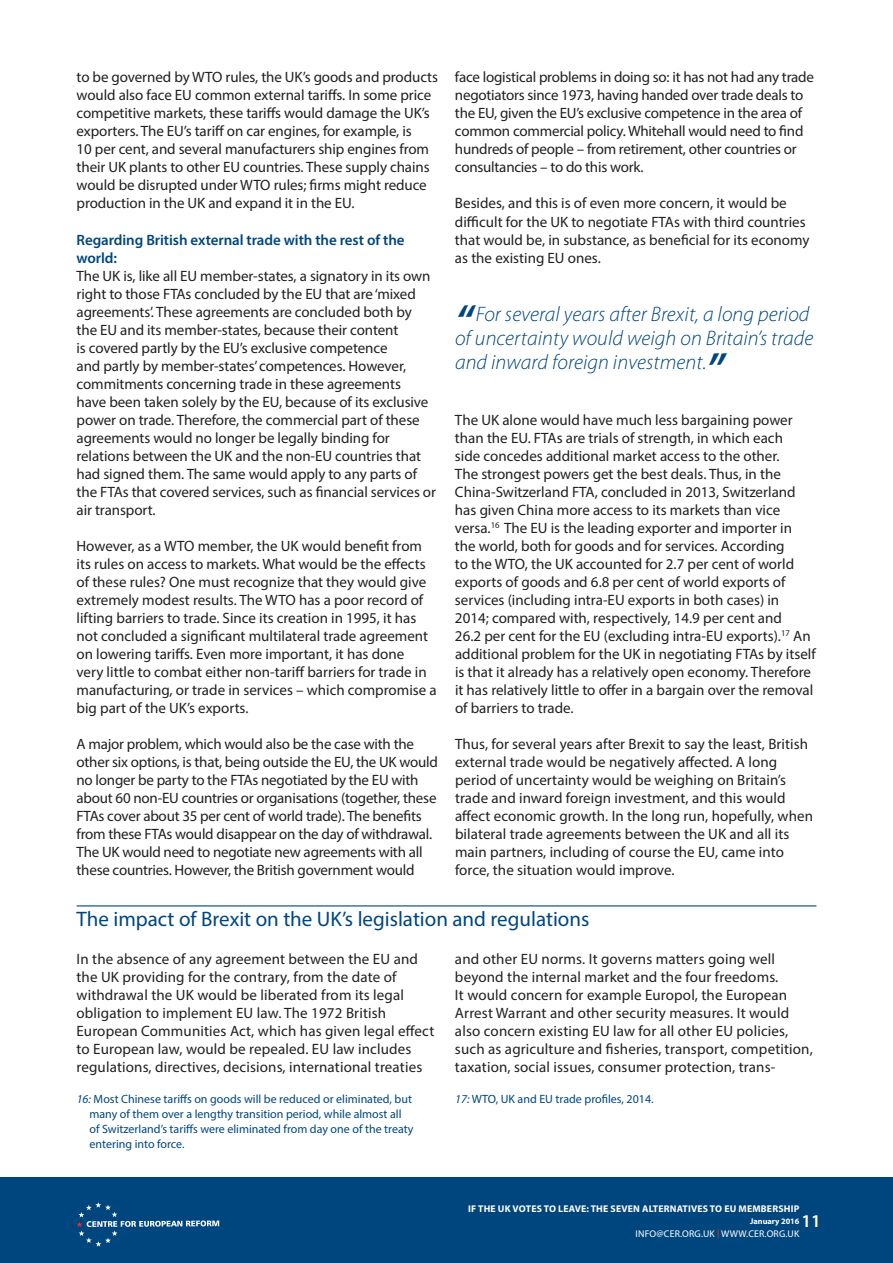
<style>
.page{position:relative;width:893px;height:1263px;background:#fff}
.page>*{position:absolute;margin:0;border:0;box-sizing:border-box;transform-origin:0 0}
.t1{font:italic 300 21px/24px "Myriad Pro";letter-spacing:.005em;color:#00467e}
.Section_Breaks{font:21px "Myriad Pro";color:#00467e}
.t2{font:600 18px "Myriad Pro";color:#fff}
.Body_Copy{font:15px/18px "Myriad Pro";color:#231f20}
.Footnotes{font:12px/15px "Myriad Pro";color:#00467e}
.t3{font:700 9.75px "Myriad Pro";letter-spacing:.02em;color:#fff}
.t4{font:9.75px "Myriad Pro";letter-spacing:.02em;color:#fff}
.t5{font:700 8.25px "Myriad Pro";color:#fff}
.s1{font-weight:600;color:#00467e}
.s2{font-weight:600;font-size:45px}
.s3{font-style:italic}
.s4{color:#ee2e22}
</style>
<div class="page">
<hr style="left:77px;top:905px;width:739px;height:1px;background:#00467e">
<div style="left:0;top:1178px;width:893px;height:85px;background:#00467e"></div>
<svg style="left:77px;top:1202px;width:142px;height:45px"></svg>
<p class="Body_Copy" style="left:455px;top:68px;width:361px">face logistical problems in doing so: it has not had any trade negotiators since 1973, having handed over trade deals to the EU, given the EU’s exclusive competence in the area of common commercial policy. Whitehall would need to find hundreds of people – from retirement, other countries or consultancies – to do this work.</p>
<p class="Body_Copy" style="left:455px;top:194px;width:356px">Besides, and this is of even more concern, it would be difficult for the UK to negotiate FTAs with third countries that would be, in substance, as beneficial for its economy as the existing EU ones.</p>
<p class="Body_Copy" style="left:77px;top:68px;width:363px">to be governed by WTO rules, the UK’s goods and products would also face EU common external tariffs. In some price competitive markets, these tariffs would damage the UK’s exporters. The EU’s tariff on car engines, for example, is<br>10 per cent, and several manufacturers ship engines from their UK plants to other EU countries. These supply chains would be disrupted under WTO rules; firms might reduce production in the UK and expand it in the EU.</p>
<p class="Body_Copy" style="left:77px;top:230px;width:361px"><span class="s1">Regarding British external trade with the rest of the world:<br></span>The UK is, like all EU member-states, a signatory in its own right to those FTAs concluded by the EU that are ‘mixed agreements’. These agreements are concluded both by the EU and its member-states, because their content<br>is covered partly by the EU’s exclusive competence<br>and partly by member-states’ competences. However, commitments concerning trade in these agreements<br>have been taken solely by the EU, because of its exclusive power on trade. Therefore, the commercial part of these agreements would no longer be legally binding for relations between the UK and the non-EU countries that had signed them. The same would apply to any parts of the FTAs that covered services, such as financial services or air transport.</p>
<p class="Body_Copy" style="left:77px;top:536px;width:362px">However, as a WTO member, the UK would benefit from its rules on access to markets. What would be the effects of these rules? One must recognize that they would give extremely modest results. The WTO has a poor record of lifting barriers to trade. Since its creation in 1995, it has not concluded a significant multilateral trade agreement on lowering tariffs. Even more important, it has done<br>very little to combat either non-tariff barriers for trade in manufacturing, or trade in services – which compromise a big part of the UK’s exports.</p>
<p class="Body_Copy" style="left:77px;top:734px;width:363px">A major problem, which would also be the case with the other six options, is that, being outside the EU, the UK would no longer be party to the FTAs negotiated by the EU with about 60 non-EU countries or organisations (together, these FTAs cover about 35 per cent of world trade). The benefits from these FTAs would disappear on the day of withdrawal.<br>The UK would need to negotiate new agreements with all these countries. However, the British government would</p>
<p class="t1" style="left:455px;top:302px;width:360px"><span class="s2">“</span> For several years after Brexit, a long period of uncertainty would weigh on Britain’s trade and inward foreign investment.<span class="s2">”</span></p>
<p class="Body_Copy" style="left:455px;top:410px;width:362px">The UK alone would have much less bargaining power than the EU. FTAs are trials of strength, in which each<br>side concedes additional market access to the other.<br>The strongest powers get the best deals. Thus, in the China-Switzerland FTA, concluded in 2013, Switzerland has given China more access to its markets than vice versa.<sup>16</sup> The EU is the leading exporter and importer in the world, both for goods and for services. According<br>to the WTO, the UK accounted for 2.7 per cent of world exports of goods and 6.8 per cent of world exports of services (including intra-EU exports in both cases) in 2014; compared with, respectively, 14.9 per cent and<br>26.2 per cent for the EU (excluding intra-EU exports).<sup>17</sup> An additional problem for the UK in negotiating FTAs by itself is that it already has a relatively open economy. Therefore it has relatively little to offer in a bargain over the removal of barriers to trade.</p>
<p class="Body_Copy" style="left:455px;top:734px;width:360px">Thus, for several years after Brexit to say the least, British external trade would be negatively affected. A long period of uncertainty would be weighing on Britain’s trade and inward foreign investment, and this would affect economic growth. In the long run, hopefully, when bilateral trade agreements between the UK and all its main partners, including of course the EU, came into force, the situation would improve.</p>
<p class="Section_Breaks" style="left:77px;top:906px;width:514px">The impact of Brexit on the UK’s legislation and regulations</p>
<p class="Body_Copy" style="left:77px;top:949px;width:359px">In the absence of any agreement between the EU and the UK providing for the contrary, from the date of withdrawal the UK would be liberated from its legal obligation to implement EU law. The 1972 British European Communities Act, which has given legal effect to European law, would be repealed. EU law includes regulations, directives, decisions, international treaties</p>
<p class="Body_Copy" style="left:455px;top:949px;width:359px">and other EU norms. It governs matters going well beyond the internal market and the four freedoms.<br>It would concern for example Europol, the European Arrest Warrant and other security measures. It would also concern existing EU law for all other EU policies, such as agriculture and fisheries, transport, competition, taxation, social issues, consumer protection, trans-</p>
<p class="Footnotes" style="left:89px;top:1091px;width:326px;text-indent:-13px"><span class="s3">16:</span> Most Chinese tariffs on goods will be reduced or eliminated, but many of them over a lengthy transition period, while almost all of Switzerland’s tariffs were eliminated from day one of the treaty entering into force.</p>
<p class="Footnotes" style="left:455px;top:1091px;width:200px"><span class="s3">17:</span> WTO, UK and EU trade profiles, 2014.</p>
<p class="t3" style="left:468px;top:1202px;width:333px">IF THE UK VOTES TO LEAVE: THE SEVEN ALTERNATIVES TO EU MEMBERSHIP</p>
<p class="t5" style="left:750px;top:1215px;width:51px">January 2016</p>
<p class="t4" style="left:636px;top:1228px;width:165px">INFO@CER.ORG.UK <span class="s4">|</span> WWW.CER.ORG.UK</p>
<p class="t2" style="left:801px;top:1210px;width:21px">11</p>
</div>
